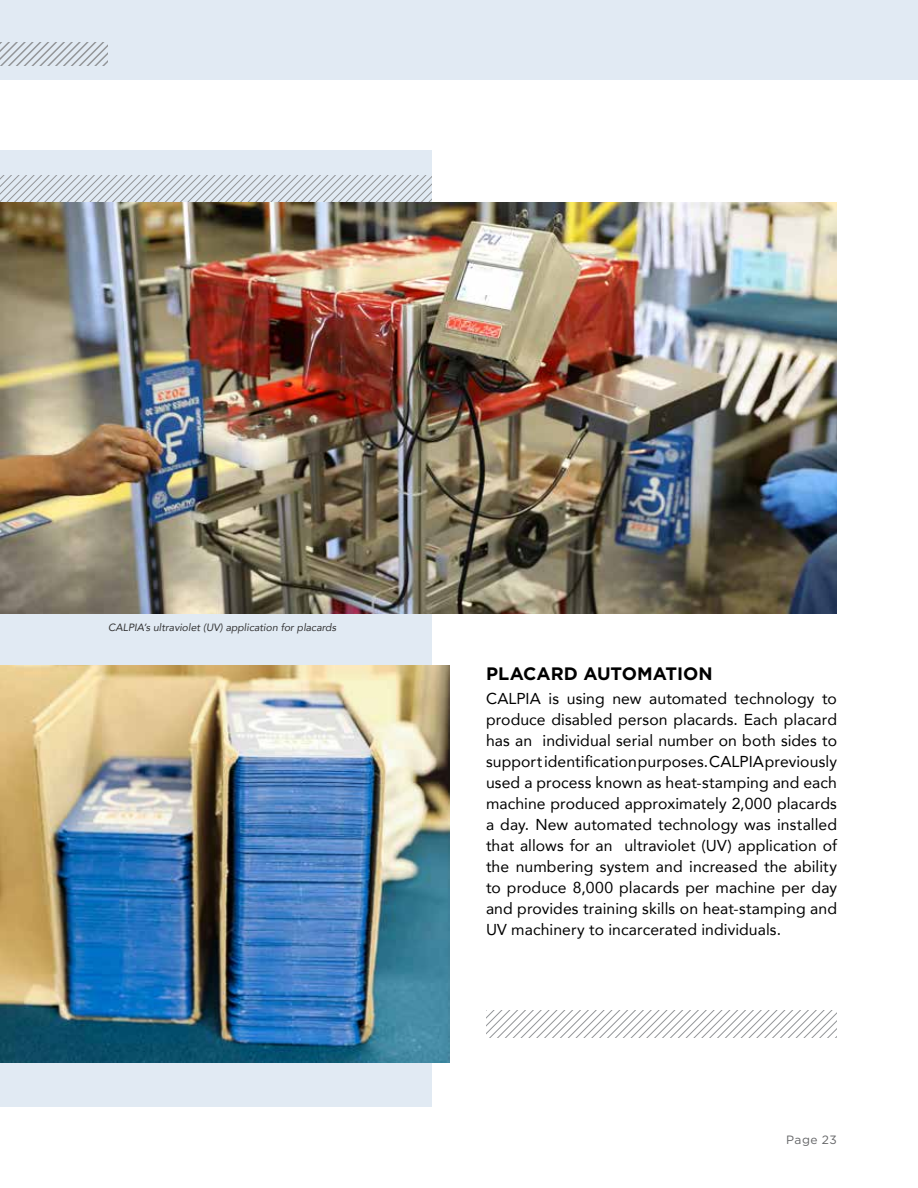
<style>
.page{position:relative;width:918px;height:1188px;background:#fff}
.page>*{position:absolute;margin:0;border:0;box-sizing:border-box;transform-origin:0 0}
.t1{font:700 18px "Gotham";color:#000}
.t2{font:15.75px/21px "Avenir";letter-spacing:.005em;color:#000;text-align:justify}
.t3{font:12px "Gotham";letter-spacing:.04em;color:#636466}
.t4{font:italic 10.5px "Avenir";color:#333334}
</style>
<div class="page">
<div style="left:0;top:151px;width:432px;height:956px;background:#e1eaf3"></div>
<div style="left:0;top:0;width:918px;height:80px;background:#e1eaf3"></div>
<svg style="left:0;top:42px;width:108px;height:23px"></svg>
<svg style="left:0;top:176px;width:432px;height:26px"></svg>
<img style="left:0;top:202px;width:837px;height:411px">
<img style="left:0;top:665px;width:449px;height:398px">
<svg style="left:486px;top:1010px;width:351px;height:27px"></svg>
<p class="t4" style="left:108px;top:621px;width:230px">CALPIA’s ultraviolet (UV) application for placards</p>
<p class="t1" style="left:486px;top:661px;width:228px">PLACARD AUTOMATION</p>
<p class="t2" style="left:486px;top:687px;width:353px">CALPIA is using new automated technology to produce disabled person placards. Each placard has an individual serial number on both sides to</p>
<p class="t2" style="left:486px;top:750px;width:352px">supportidentificationpurposes.CALPIApreviously</p>
<p class="t2" style="left:486px;top:771px;width:353px">used a process known as heat-stamping and each machine produced approximately 2,000 placards a day. New automated technology was installed</p>
<p class="t2" style="left:486px;top:834px;width:352px">that allows for an ultraviolet (UV) application of</p>
<p class="t2" style="left:486px;top:855px;width:353px">the numbering system and increased the ability to produce 8,000 placards per machine per day and provides training skills on heat-stamping and</p>
<p class="t2" style="left:486px;top:918px;width:297px">UV machinery to incarcerated individuals.</p>
<p class="t3" style="left:786px;top:1132px;width:52px">Page 23</p>
</div>
